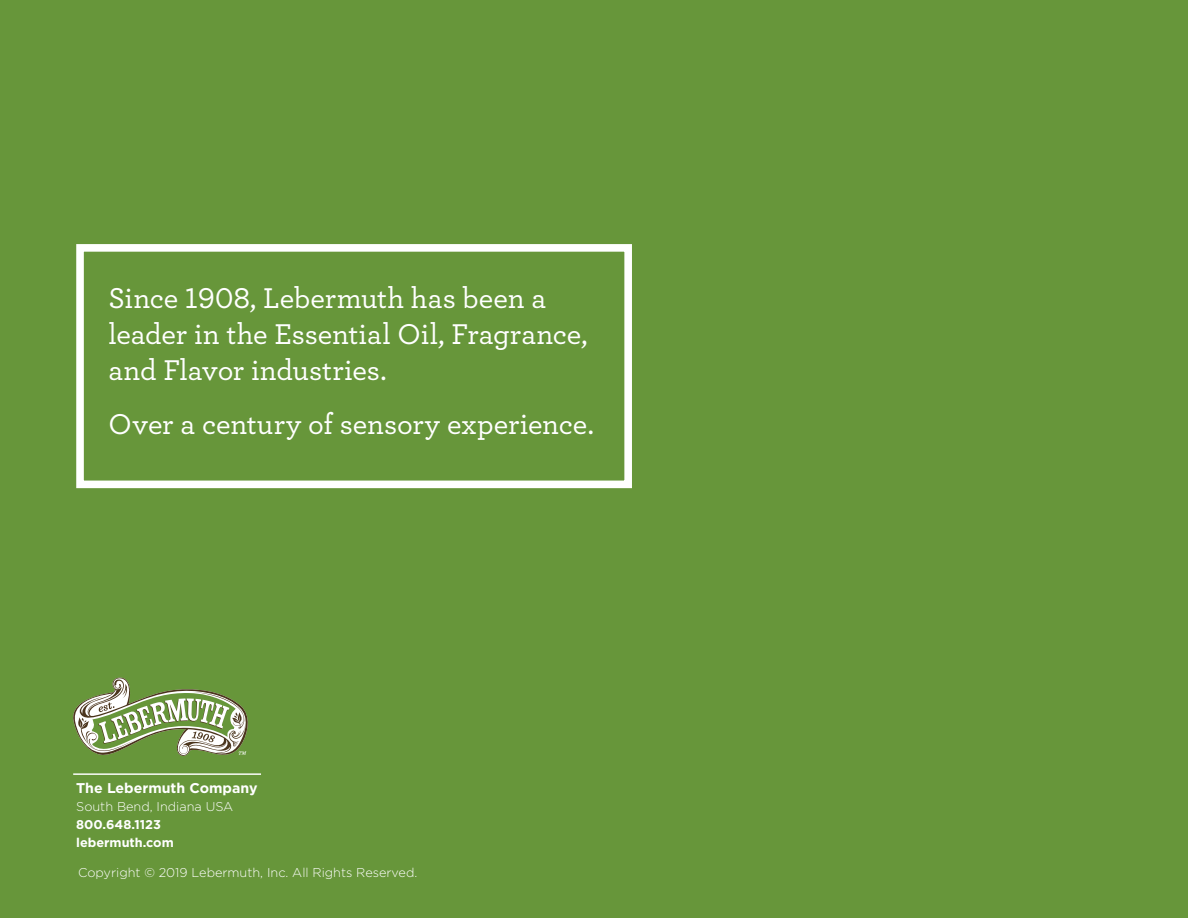
<style>
.page{position:relative;width:1188px;height:918px;background:#67963a}
.page>*{position:absolute;margin:0;border:0;box-sizing:border-box;transform-origin:0 0}
.t1{font:500 30px/36px "Archer";letter-spacing:-.005em;color:#fff}
.t2{font:700 14.1px "Gotham";color:#fff}
.t3{font:300 12.75px "Gotham";color:#fff}
.t4{font:700 12.75px/18.1px "Gotham";color:#fff}
</style>
<div class="page">
<svg style="left:73px;top:677px;width:175px;height:79px"></svg>
<hr style="left:73px;top:773px;width:188px;height:2px;background:#fff">
<div style="left:76px;top:244px;width:556px;height:244px;border:8px solid #fff"></div>
<p class="t1" style="left:109px;top:279px;width:481px">Since 1908, Lebermuth has been a leader in the Essential Oil, Fragrance, and Flavor industries.</p>
<p class="t1" style="left:109px;top:404px;width:487px">Over a century of sensory experience.</p>
<p class="t2" style="left:76px;top:778px;width:183px">The Lebermuth Company</p>
<p class="t3" style="left:76px;top:798px;width:159px">South Bend, Indiana USA</p>
<p class="t4" style="left:76px;top:815px;width:99px">800.648.1123 lebermuth.com</p>
<p class="t3" style="left:78px;top:865px;width:341px">Copyright © 2019 Lebermuth, Inc. All Rights Reserved.</p>
</div>
